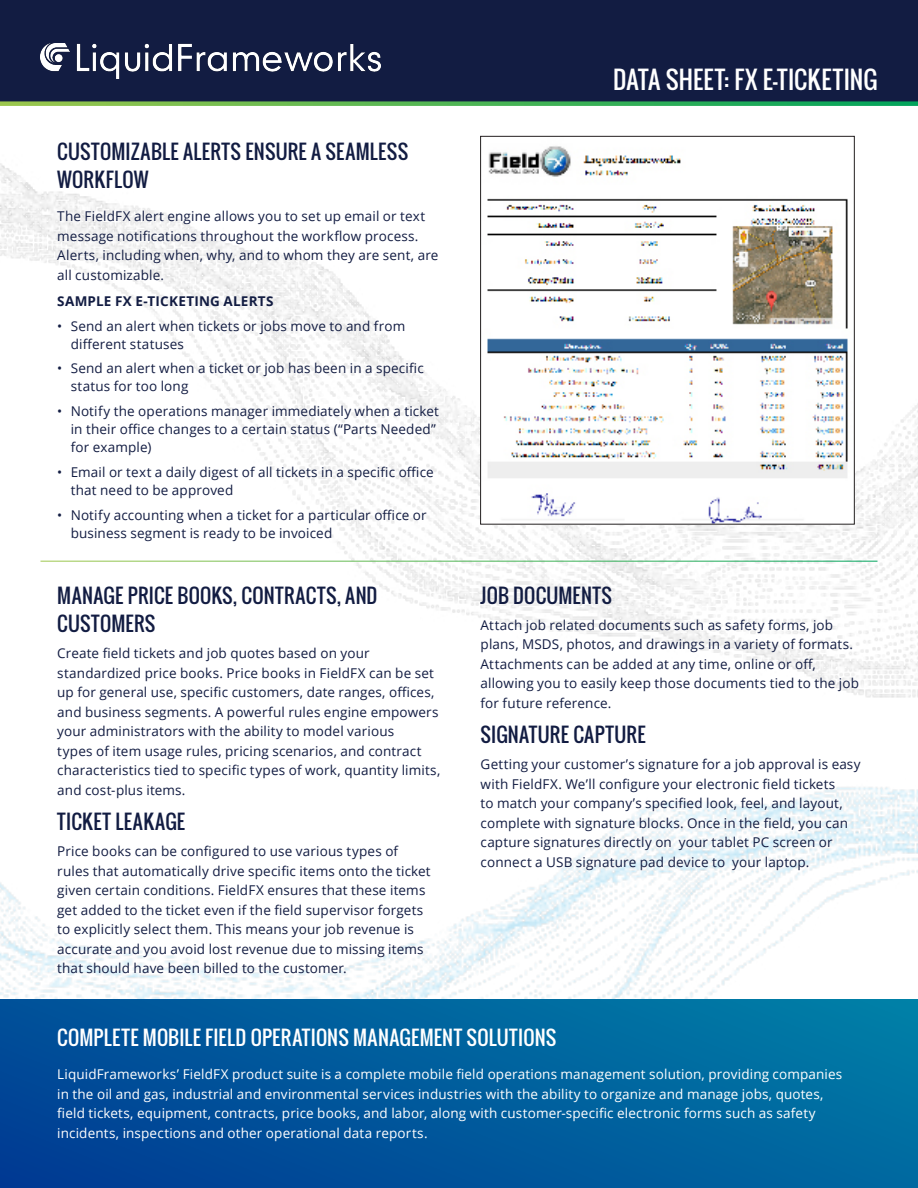
<style>
.page{position:relative;width:918px;height:1188px;background:#fff}
.page>*{position:absolute;margin:0;border:0;box-sizing:border-box;transform-origin:0 0}
.t1{font:24px "Oswald";letter-spacing:.01em;color:#fff}
.t2{font:700 24px "Oswald";letter-spacing:.05em;color:#fff}
.body{font:19.5px/28.5px "Oswald";letter-spacing:.02em;color:#121c42}
.t3{font:19.5px "Oswald";letter-spacing:.02em;color:#fff}
.body-2{font:13.5px/19.5px "Open Sans";letter-spacing:.01em;color:#121c42}
.t4{font:13.5px/19.5px "Open Sans";letter-spacing:.01em;color:#fff}
.body-3{font:700 13.5px "Open Sans";letter-spacing:.02em;color:#121c42}
</style>
<div class="page">
<img style="left:0;top:135px;width:918px;height:563px">
<img style="left:0;top:787px;width:918px;height:212px">
<div style="left:0;top:0;width:918px;height:104px;background:#121c42"></div>
<img style="left:41px;top:44px;width:340px;height:35px">
<svg style="left:0;top:101px;width:918px;height:5px;background:#4ba854"></svg>
<div style="left:0;top:999px;width:918px;height:189px;background:linear-gradient(to right,#004496,#0075a4)"></div>
<hr style="left:40px;top:561px;width:838px;height:1px;background:#fff">
<img style="left:482px;top:138px;width:371px;height:384px">
<div style="left:480px;top:136px;width:375px;height:388px;border:1px solid #231f20"></div>
<p class="body" style="left:57px;top:137px;width:352px">CUSTOMIZABLE ALERTS ENSURE A SEAMLESS<br>WORKFLOW</p>
<p class="body-2" style="left:57px;top:206px;width:383px">The FieldFX alert engine allows you to set up email or text message notifications throughout the workflow process.<br>Alerts, including when, why, and to whom they are sent, are all customizable.</p>
<p class="body-3" style="left:57px;top:291px;width:218px">SAMPLE FX E-TICKETING ALERTS</p>
<p class="body-2" style="left:71px;top:316px;width:336px;line-height:18px;text-indent:-14px">• Send an alert when tickets or jobs move to and from different statuses</p>
<p class="body-2" style="left:71px;top:359px;width:355px;line-height:18px;text-indent:-14px">• Send an alert when a ticket or job has been in a specific status for too long</p>
<p class="body-2" style="left:71px;top:402px;width:370px;line-height:18px;text-indent:-14px">• Notify the operations manager immediately when a ticket in their office changes to a certain status (“Parts Needed” for example)</p>
<p class="body-2" style="left:71px;top:463px;width:365px;line-height:18px;text-indent:-14px">• Email or text a daily digest of all tickets in a specific office that need to be approved</p>
<p class="body-2" style="left:71px;top:505px;width:357px;line-height:18px;text-indent:-14px">• Notify accounting when a ticket for a particular office or business segment is ready to be invoiced</p>
<p class="body" style="left:57px;top:581px;width:322px">MANAGE PRICE BOOKS, CONTRACTS, AND<br>CUSTOMERS</p>
<p class="body-2" style="left:57px;top:643px;width:385px">Create field tickets and job quotes based on your standardized price books. Price books in FieldFX can be set up for general use, specific customers, date ranges, offices, and business segments. A powerful rules engine empowers your administrators with the ability to model various<br>types of item usage rules, pricing scenarios, and contract characteristics tied to specific types of work, quantity limits, and cost-plus items.</p>
<p class="body" style="left:57px;top:807px;width:129px">TICKET LEAKAGE</p>
<p class="body-2" style="left:57px;top:841px;width:375px">Price books can be configured to use various types of rules that automatically drive specific items onto the ticket given certain conditions. FieldFX ensures that these items get added to the ticket even if the field supervisor forgets to explicitly select them. This means your job revenue is accurate and you avoid lost revenue due to missing items that should have been billed to the customer.</p>
<h1 class="t2" style="left:612px;top:45px;width:267px">DATA SHEET: E-TICKETING</h1>
<p class="t1" style="left:613px;top:61px;width:266px">DATA SHEET: FX E-TICKETING</p>
<p class="body" style="left:481px;top:581px;width:133px">JOB DOCUMENTS</p>
<p class="body-2" style="left:481px;top:615px;width:380px">Attach job related documents such as safety forms, job plans, MSDS, photos, and drawings in a variety of formats.<br>Attachments can be added at any time, online or off, allowing you to easily keep those documents tied to the job for future reference.</p>
<p class="body" style="left:481px;top:720px;width:167px">SIGNATURE CAPTURE</p>
<p class="body-2" style="left:481px;top:754px;width:382px">Getting your customer’s signature for a job approval is easy with FieldFX. We’ll configure your electronic field tickets<br>to match your company’s specified look, feel, and layout, complete with signature blocks. Once in the field, you can capture signatures directly on your tablet PC screen or connect a USB signature pad device to your laptop.</p>
<p class="t3" style="left:57px;top:1023px;width:501px">COMPLETE MOBILE FIELD OPERATIONS MANAGEMENT SOLUTIONS</p>
<p class="t4" style="left:57px;top:1064px;width:787px">LiquidFrameworks’ FieldFX product suite is a complete mobile field operations management solution, providing companies in the oil and gas, industrial and environmental services industries with the ability to organize and manage jobs, quotes, field tickets, equipment, contracts, price books, and labor, along with customer-specific electronic forms such as safety incidents, inspections and other operational data reports.</p>
</div>
